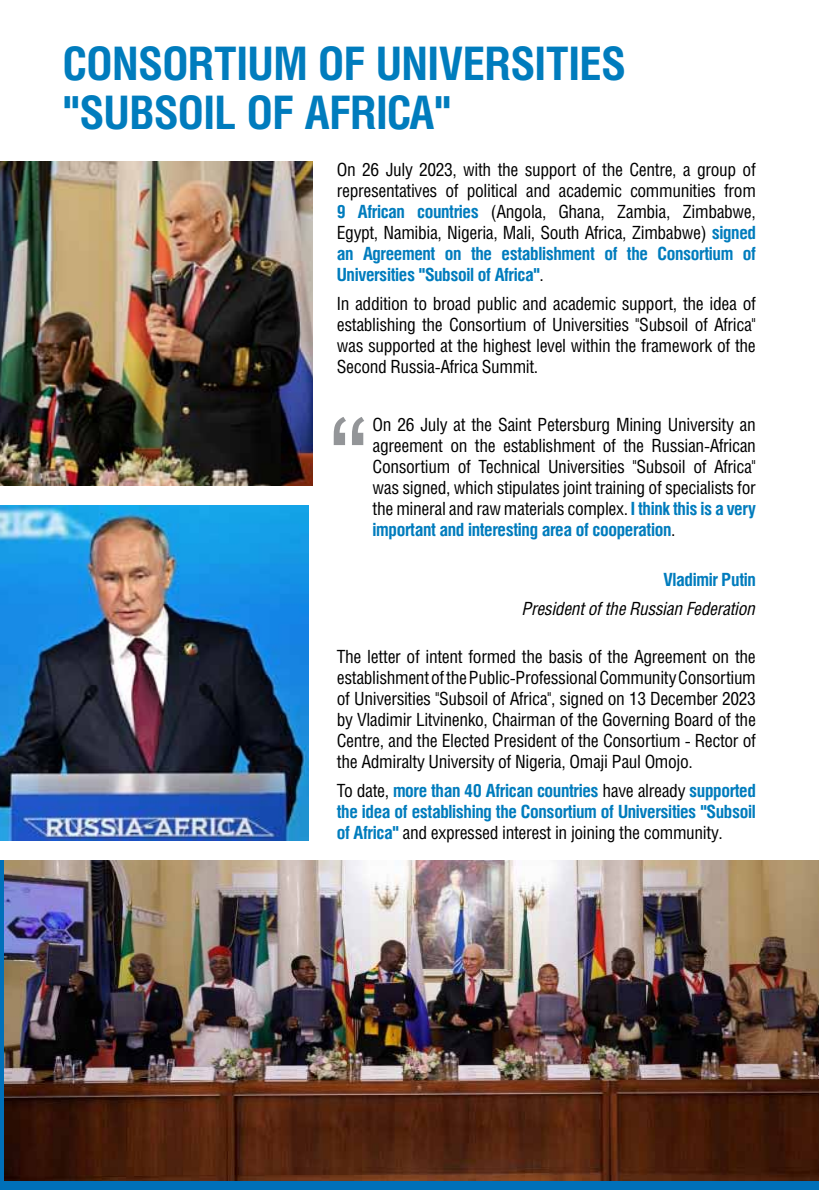
<style>
.page{position:relative;width:819px;height:1191px;background:#fff}
.page>*{position:absolute;margin:0;border:0;box-sizing:border-box;transform-origin:0 0}
.t1{font:120.4px "Arial";color:#939598}
.t2{font:700 46.2px/49px "Helen Cond";color:#007cbd}
.t3{font:18.2px/21px "Helios Cond";letter-spacing:-.02em;color:#000;text-align:justify}
.t4{font:700 18.2px/21px "Helios Cond";letter-spacing:-.02em;color:#007cbd;text-align:justify}
.t5{font:italic 18.2px "Helios Cond";letter-spacing:-.02em;color:#000}
.s1{font-weight:700;color:#007cbd}
.s2{font-weight:400;color:#000}
</style>
<div class="page">
<img style="left:0;top:162px;width:313px;height:323px">
<img style="left:0;top:505px;width:309px;height:335px">
<div style="left:0;top:860px;width:819px;height:330px;background:#0070b9"></div>
<img style="left:4px;top:860px;width:815px;height:320px">
<h2 class="t2" style="left:63px;top:39px;width:564px">CONSORTIUM OF UNIVERSITIES "SUBSOIL OF AFRICA"</h2>
<p class="t3" style="left:337px;top:159px;width:420px">On 26 July 2023, with the support of the Centre, a group of representatives of political and academic communities from <span class="s1">9 African countries</span> (Angola, Ghana, Zambia, Zimbabwe, Egypt, Namibia, Nigeria, Mali, South Africa, Zimbabwe) <span class="s1">signed an Agreement on the establishment of the Consortium of Universities "Subsoil of Africa"</span>.</p>
<p class="t3" style="left:337px;top:293px;width:420px">In addition to broad public and academic support, the idea of establishing the Consortium of Universities "Subsoil of Africa" was supported at the highest level within the framework of the Second Russia-Africa Summit.</p>
<h1 class="t1" style="left:329px;top:383px;width:42px">“</h1>
<p class="t3" style="left:372px;top:414px;width:385px">On 26 July at the Saint Petersburg Mining University an agreement on the establishment of the Russian-African Consortium of Technical Universities "Subsoil of Africa" was signed, which stipulates joint training of specialists for the mineral and raw materials complex. <span class="s1">I think this is a very important and interesting area of cooperation</span>.</p>
<p class="t4" style="left:663px;top:569px;width:94px">Vladimir Putin</p>
<p class="t5" style="left:522px;top:598px;width:235px">President of the Russian Federation</p>
<p class="t3" style="left:337px;top:645px;width:420px">The letter of intent formed the basis of the Agreement on the establishment of the Public-Professional Community Consortium of Universities "Subsoil of Africa", signed on 13 December 2023 by Vladimir Litvinenko, Chairman of the Governing Board of the Centre, and the Elected President of the Consortium - Rector of the Admiralty University of Nigeria, Omaji Paul Omojo.</p>
<p class="t4" style="left:337px;top:779px;width:420px"><span class="s2">To date,</span> more than 40 African countries <span class="s2">have already</span> supported the idea of establishing the Consortium of Universities "Subsoil of Africa" <span class="s2">and expressed interest in joining the community.</span></p>
</div>
